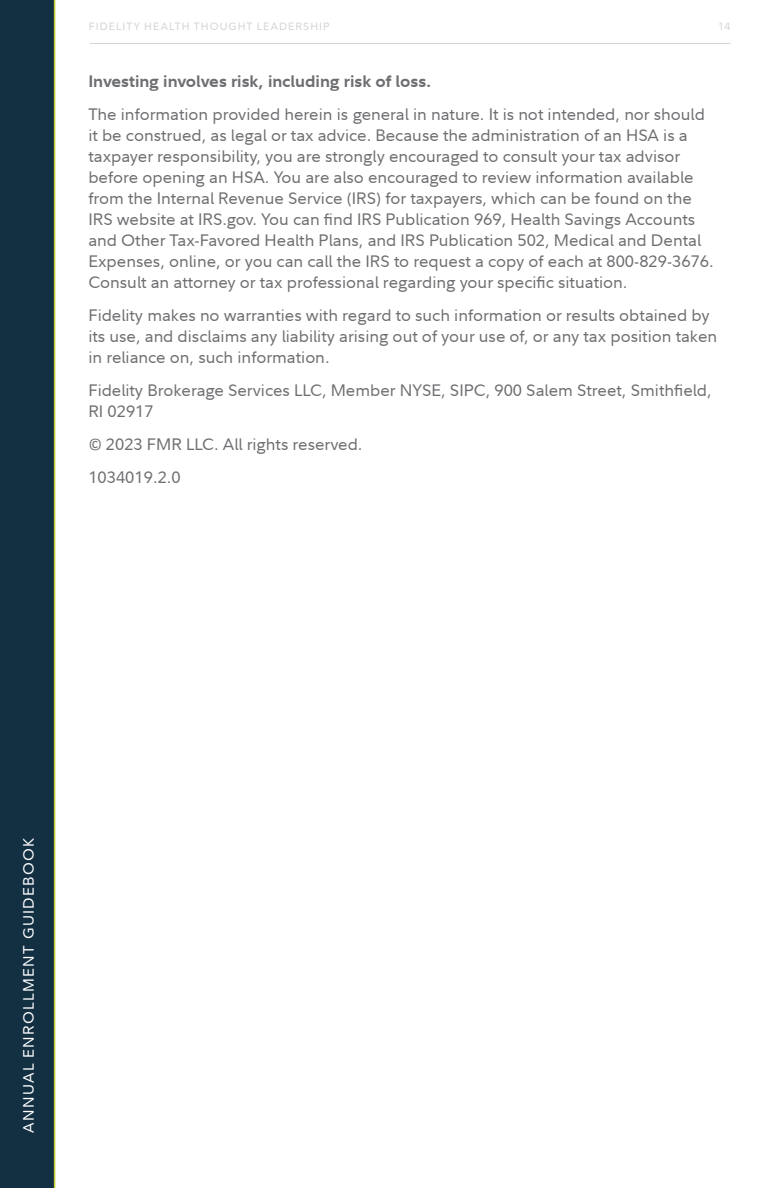
<style>
.page{position:relative;width:783px;height:1188px;background:#fff}
.page>*{position:absolute;margin:0;border:0;box-sizing:border-box;transform-origin:0 0}
.t1{font:16.5px/21px "Fidelity Sans";color:#6d6e71}
.t2{font:700 16.5px "Fidelity Sans";color:#6d6e71}
.t3{font:15px "Fidelity Sans";letter-spacing:.09em;color:#fff}
.t4{font:10.5px "Fidelity Sans";letter-spacing:.105em;color:#d1d3d4}
.s1{font-family:"Calibri"}
</style>
<div class="page">
<hr style="left:90px;top:43px;width:640px;height:1px;background:#d1d3d4">
<div style="left:0;top:0;width:54px;height:1188px;background:#133043"></div>
<hr style="left:54px;top:0;width:1px;height:1188px;background:#c1cc30">
<p class="t4" style="left:89px;top:20px;width:242px">FIDELITY HEALTH THOUGHT LEADERSHIP</p>
<p class="t4" style="left:718px;top:20px;width:14px">14</p>
<p class="t2" style="left:88px;top:71px;width:345px">Investing involves risk, including risk of loss.</p>
<p class="t1" style="left:88px;top:104px;width:627px">The information provided herein is general in nature. It is not intended, nor should it be construed, as legal or tax advice. Because the administration of an HSA is a taxpayer responsibility, you are strongly encouraged to consult your tax advisor before opening an HSA. You are also encouraged to review information available from the Internal Revenue Service (IRS) for taxpayers, which can be found on the IRS website at IRS.gov. You can find IRS Publication 969, Health Savings Accounts and Other Tax-Favored Health Plans, and IRS Publication 502, Medical and Dental Expenses, online, or you can call the IRS to request a copy of each at 800-829-3676.<br>Consult an attorney or tax professional regarding your specific situation.</p>
<p class="t1" style="left:88px;top:305px;width:630px">Fidelity makes no warranties with regard to such information or results obtained by its use, and disclaims any liability arising out of your use of, or any tax position taken in reliance on, such information.</p>
<p class="t1" style="left:88px;top:380px;width:625px">Fidelity Brokerage Services LLC, Member NYSE, SIPC, 900 Salem Street, Smithfield,<br>RI 02917</p>
<p class="t1" style="left:88px;top:428px;width:276px;line-height:33px"><span class="s1">©</span> 2023 FMR LLC. All rights reserved.<br>1034019.2.0</p>
<p class="t3" style="left:19px;top:1132px;width:297px;rotate:-90deg">ANNUAL ENROLLMENT GUIDEBOOK</p>
</div>
